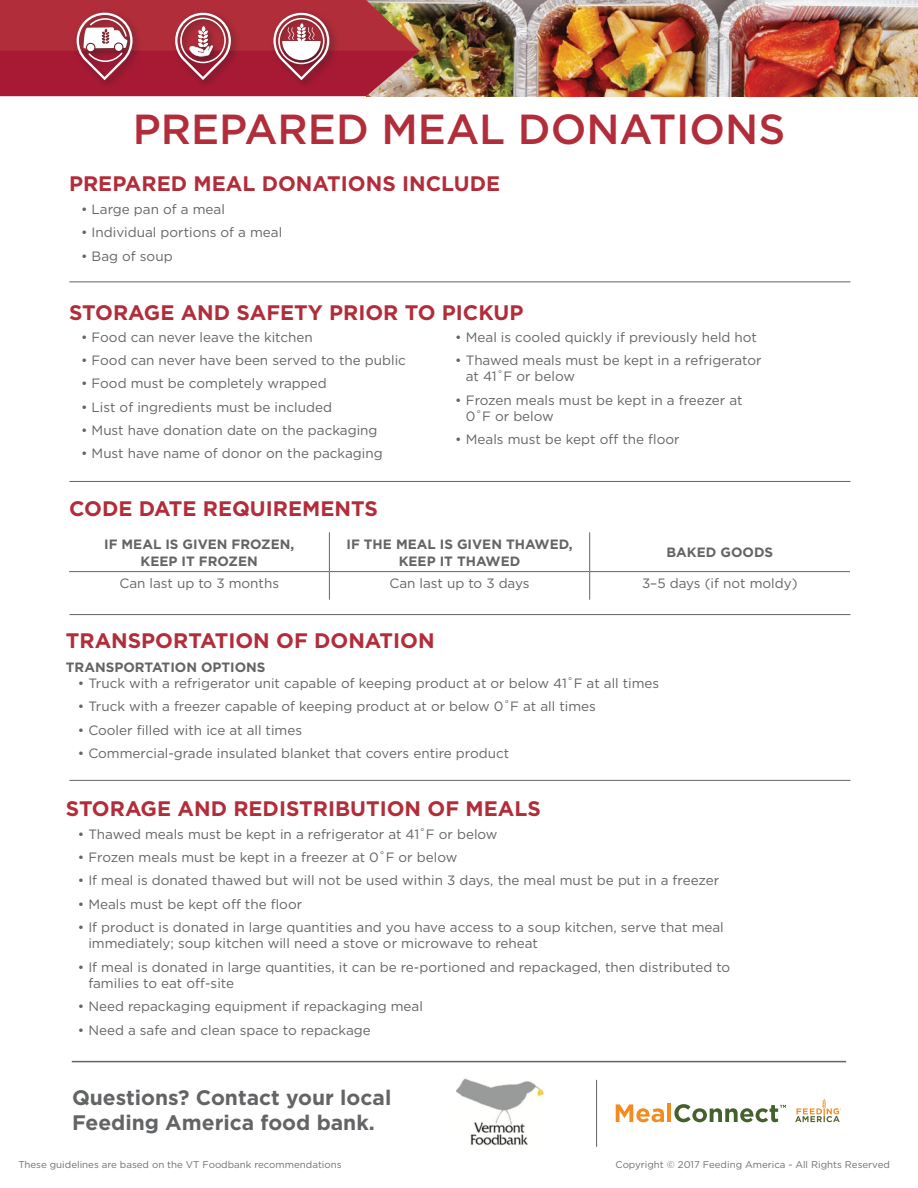
<style>
.page{position:relative;width:918px;height:1188px;background:#fff}
.page>*{position:absolute;margin:0;border:0;box-sizing:border-box;transform-origin:0 0}
.t1{font:500 42px "Gotham";color:#b22d3a}
.t2{font:700 21px "Gotham";color:#b22d3a}
.t3{font:700 21px/25.2px "Gotham";color:#636466}
.t4{font:13.5px/16.5px "Gotham";color:#636466}
.t5{font:700 13.5px/16.5px "Gotham";color:#636466;text-align:center}
.t6{font:9.75px "Gotham";color:#6d6f71}
</style>
<div class="page">
<img style="left:420px;top:0;width:498px;height:96px">
<svg style="left:0;top:0;width:420px;height:96px;background:#b03e4b"></svg>
<div style="left:278px;top:18px;width:47px;height:46px;border:2px solid #fff;border-radius:50%"></div>
<hr style="left:69px;top:281px;width:781px;height:1px;background:#636466">
<hr style="left:69px;top:481px;width:781px;height:1px;background:#636466">
<hr style="left:69px;top:614px;width:781px;height:1px;background:#636466">
<hr style="left:69px;top:780px;width:781px;height:1px;background:#636466">
<hr style="left:329px;top:532px;width:1px;height:39px;background:#636466">
<hr style="left:589px;top:532px;width:1px;height:39px;background:#636466">
<svg style="left:329px;top:572px;width:1px;height:28px"></svg>
<svg style="left:589px;top:572px;width:1px;height:28px"></svg>
<hr style="left:69px;top:571px;width:260px;height:1px;background:#636466">
<hr style="left:329px;top:571px;width:261px;height:1px;background:#636466">
<hr style="left:590px;top:571px;width:260px;height:1px;background:#636466">
<svg style="left:795px;top:1099px;width:46px;height:23px"></svg>
<svg style="left:616px;top:1104px;width:48px;height:18px"></svg>
<hr style="left:667px;top:1104px;width:4px;height:18px;background:#f28c20">
<svg style="left:674px;top:1104px;width:112px;height:18px"></svg>
<hr style="left:72px;top:1061px;width:774px;height:1px;background:#636466">
<hr style="left:596px;top:1080px;width:1px;height:67px;background:#636466">
<img style="left:456px;top:1078px;width:88px;height:67px">
<h1 class="t1" style="left:133px;top:101px;width:654px">PREPARED MEAL DONATIONS</h1>
<h2 class="t2" style="left:69px;top:169px;width:433px">PREPARED MEAL DONATIONS INCLUDE</h2>
<p class="t4" style="left:81px;top:201px;width:145px">• Large pan of a meal</p>
<p class="t4" style="left:81px;top:224px;width:203px">• Individual portions of a meal</p>
<p class="t4" style="left:81px;top:247px;width:93px">• Bag of soup</p>
<h2 class="t2" style="left:69px;top:298px;width:456px">STORAGE AND SAFETY PRIOR TO PICKUP</h2>
<p class="t4" style="left:81px;top:328px;width:233px">• Food can never leave the kitchen</p>
<p class="t4" style="left:81px;top:352px;width:326px">• Food can never have been served to the public</p>
<p class="t4" style="left:81px;top:375px;width:247px">• Food must be completely wrapped</p>
<p class="t4" style="left:81px;top:398px;width:252px">• List of ingredients must be included</p>
<p class="t4" style="left:81px;top:421px;width:298px">• Must have donation date on the packaging</p>
<p class="t4" style="left:81px;top:445px;width:303px">• Must have name of donor on the packaging</p>
<h2 class="t2" style="left:69px;top:495px;width:310px">CODE DATE REQUIREMENTS</h2>
<p class="t4" style="left:455px;top:328px;width:303px">• Meal is cooled quickly if previously held hot</p>
<p class="t4" style="left:466px;top:352px;width:297px;text-indent:-11px">• Thawed meals must be kept in a refrigerator at 41˚F or below</p>
<p class="t4" style="left:466px;top:391px;width:278px;text-indent:-11px">• Frozen meals must be kept in a freezer at<br>0˚F or below</p>
<p class="t4" style="left:455px;top:431px;width:226px">• Meals must be kept off the floor</p>
<p class="t5" style="left:104px;top:536px;width:192px">IF MEAL IS GIVEN FROZEN,<br>KEEP IT FROZEN</p>
<p class="t5" style="left:346px;top:536px;width:228px">IF THE MEAL IS GIVEN THAWED,<br>KEEP IT THAWED</p>
<p class="t5" style="left:667px;top:544px;width:108px">BAKED GOODS</p>
<p class="t4" style="left:119px;top:575px;width:161px">Can last up to 3 months</p>
<p class="t4" style="left:389px;top:575px;width:142px">Can last up to 3 days</p>
<p class="t4" style="left:642px;top:575px;width:157px">3–5 days (if not moldy)</p>
<h2 class="t2" style="left:66px;top:627px;width:370px">TRANSPORTATION OF DONATION</h2>
<p class="t5" style="left:66px;top:659px;width:201px">TRANSPORTATION OPTIONS</p>
<p class="t4" style="left:78px;top:675px;width:583px">• Truck with a refrigerator unit capable of keeping product at or below 41˚F at all times</p>
<p class="t4" style="left:78px;top:698px;width:520px">• Truck with a freezer capable of keeping product at or below 0˚F at all times</p>
<p class="t4" style="left:78px;top:721px;width:226px">• Cooler filled with ice at all times</p>
<p class="t4" style="left:78px;top:745px;width:433px">• Commercial-grade insulated blanket that covers entire product</p>
<h2 class="t2" style="left:66px;top:794px;width:476px">STORAGE AND REDISTRIBUTION OF MEALS</h2>
<p class="t4" style="left:78px;top:826px;width:421px">• Thawed meals must be kept in a refrigerator at 41˚F or below</p>
<p class="t4" style="left:78px;top:849px;width:381px">• Frozen meals must be kept in a freezer at 0˚F or below</p>
<p class="t4" style="left:78px;top:872px;width:643px">• If meal is donated thawed but will not be used within 3 days, the meal must be put in a freezer</p>
<p class="t4" style="left:78px;top:895px;width:226px">• Meals must be kept off the floor</p>
<p class="t4" style="left:88px;top:919px;width:637px;text-indent:-11px">• If product is donated in large quantities and you have access to a soup kitchen, serve that meal immediately; soup kitchen will need a stove or microwave to reheat</p>
<p class="t4" style="left:88px;top:958px;width:643px;text-indent:-11px">• If meal is donated in large quantities, it can be re-portioned and repackaged, then distributed to families to eat off-site</p>
<p class="t4" style="left:78px;top:998px;width:347px">• Need repackaging equipment if repackaging meal</p>
<p class="t4" style="left:78px;top:1021px;width:295px">• Need a safe and clean space to repackage</p>
<h2 class="t3" style="left:72px;top:1085px;width:321px">Questions? Contact your local<br>Feeding America food bank.</h2>
<p class="t6" style="left:18px;top:1159px;width:325px">These guidelines are based on the VT Foodbank recommendations</p>
<p class="t6" style="left:616px;top:1159px;width:276px">Copyright © 2017 Feeding America - All Rights Reserved</p>
</div>
